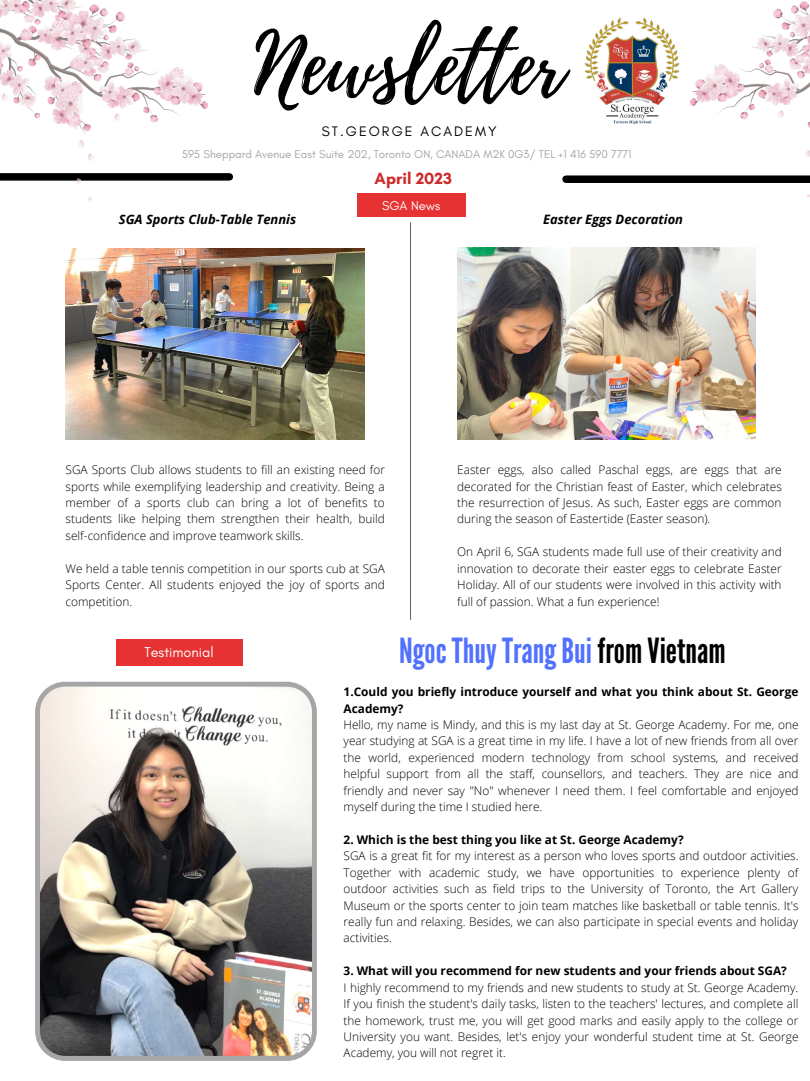
<style>
.page{position:relative;width:810px;height:1081px;background:#fff}
.page>*{position:absolute;margin:0;border:0;box-sizing:border-box;transform-origin:0 0}
.t1{font:82.81px "Playlist Script";color:#000}
.t2{font:34.56px "League Gothic";color:#5271ff}
.t3{font:700 16.56px "Glacial Indifference";color:#cd2b2b}
.t4{font:14.5px "Glacial Indifference";color:#fff}
.t5{font:14.06px "Glacial Indifference";letter-spacing:.145em;color:#000}
.t6{font:italic 700 12.94px "Open Sans";color:#000}
.t7{font:12.88px "Glacial Indifference";color:#fff}
.t8{font:300 11.88px/16.4px "Open Sans";color:#000;text-align:justify}
.t9{font:700 11.88px/16.4px "Open Sans";color:#000}
.t10{font:11.56px "Glacial Indifference";color:#a6a6a6}
.s1{color:#000}
</style>
<div class="page">
<div style="left:0;top:173px;width:229px;height:7px;background:#000"></div>
<div style="left:566px;top:175px;width:244px;height:8px;background:#000"></div>
<hr style="left:410px;top:222px;width:1px;height:397px;background:#626253">
<div style="left:357px;top:194px;width:109px;height:23px;background:#e63232"></div>
<img style="left:584px;top:17px;width:96px;height:107px">
<img style="left:66px;top:248px;width:298px;height:191px">
<img style="left:457px;top:247px;width:299px;height:192px">
<div style="left:116px;top:639px;width:126px;height:26px;background:#e63232"></div>
<img style="left:35px;top:681px;width:282px;height:379px">
<img style="left:0;top:0;width:207px;height:201px">
<img style="left:691px;top:1px;width:119px;height:196px">
<h1 class="t1" style="left:254px;top:6px;width:312px">Newsletter</h1>
<p class="t5" style="left:322px;top:123px;width:176px">ST.GEORGE ACADEMY</p>
<h3 class="t3" style="left:375px;top:168px;width:79px">April 2023</h3>
<p class="t10" style="left:182px;top:147px;width:451px">595 Sheppard Avenue East Suite 202, Toronto ON, CANADA M2K 0G3/ TEL +1 416 590 7771</p>
<p class="t6" style="left:119px;top:210px;width:179px">SGA Sports Club-Table Tennis</p>
<p class="t7" style="left:382px;top:197px;width:60px">SGA News</p>
<p class="t6" style="left:543px;top:210px;width:142px">Easter Eggs Decoration</p>
<p class="t8" style="left:66px;top:461px;width:321px">SGA Sports Club allows students to fill an existing need for sports while exemplifying leadership and creativity. Being a member of a sports club can bring a lot of benefits to students like helping them strengthen their health, build self-confidence and improve teamwork skills.</p>
<p class="t8" style="left:66px;top:559px;width:321px">We held a table tennis competition in our sports cub at SGA Sports Center. All students enjoyed the joy of sports and competition.</p>
<p class="t8" style="left:457px;top:461px;width:326px">Easter eggs, also called Paschal eggs, are eggs that are decorated for the Christian feast of Easter, which celebrates the resurrection of Jesus. As such, Easter eggs are common during the season of Eastertide (Easter season).</p>
<p class="t8" style="left:457px;top:543px;width:326px">On April 6, SGA students made full use of their creativity and innovation to decorate their easter eggs to celebrate Easter Holiday. All of our students were involved in this activity with full of passion. What a fun experience!</p>
<h2 class="t2" style="left:399px;top:630px;width:328px">NgocThuyTrangBui <span class="s1">from Vietnam</span></h2>
<p class="t9" style="left:344px;top:683px;width:456px">1.Could you briefly introduce yourself and what you think about St. George<br>Academy?</p>
<p class="t8" style="left:344px;top:715px;width:457px">Hello, my name is Mindy, and this is my last day at St. George Academy. For me, one year studying at SGA is a great time in my life. I have a lot of new friends from all over the world, experienced modern technology from school systems, and received helpful support from all the staff, counsellors, and teachers. They are nice and friendly and never say "No" whenever I need them. I feel comfortable and enjoyed myself during the time I studied here.</p>
<p class="t9" style="left:344px;top:830px;width:342px">2. Which is the best thing you like at St. George Academy?</p>
<p class="t8" style="left:344px;top:847px;width:457px">SGA is a great fit for my interest as a person who loves sports and outdoor activities.<br>Together with academic study, we have opportunities to experience plenty of outdoor activities such as field trips to the University of Toronto, the Art Gallery Museum or the sports center to join team matches like basketball or table tennis. It's really fun and relaxing. Besides, we can also participate in special events and holiday activities.</p>
<p class="t9" style="left:344px;top:962px;width:445px">3. What will you recommend for new students and your friends about SGA?</p>
<p class="t8" style="left:344px;top:978px;width:457px">I highly recommend to my friends and new students to study at St. George Academy.<br>If you finish the student's daily tasks, listen to the teachers' lectures, and complete all the homework, trust me, you will get good marks and easily apply to the college or University you want. Besides, let's enjoy your wonderful student time at St. George Academy, you will not regret it.</p>
<p class="t4" style="left:144px;top:643px;width:71px">Testimonial</p>
</div>
